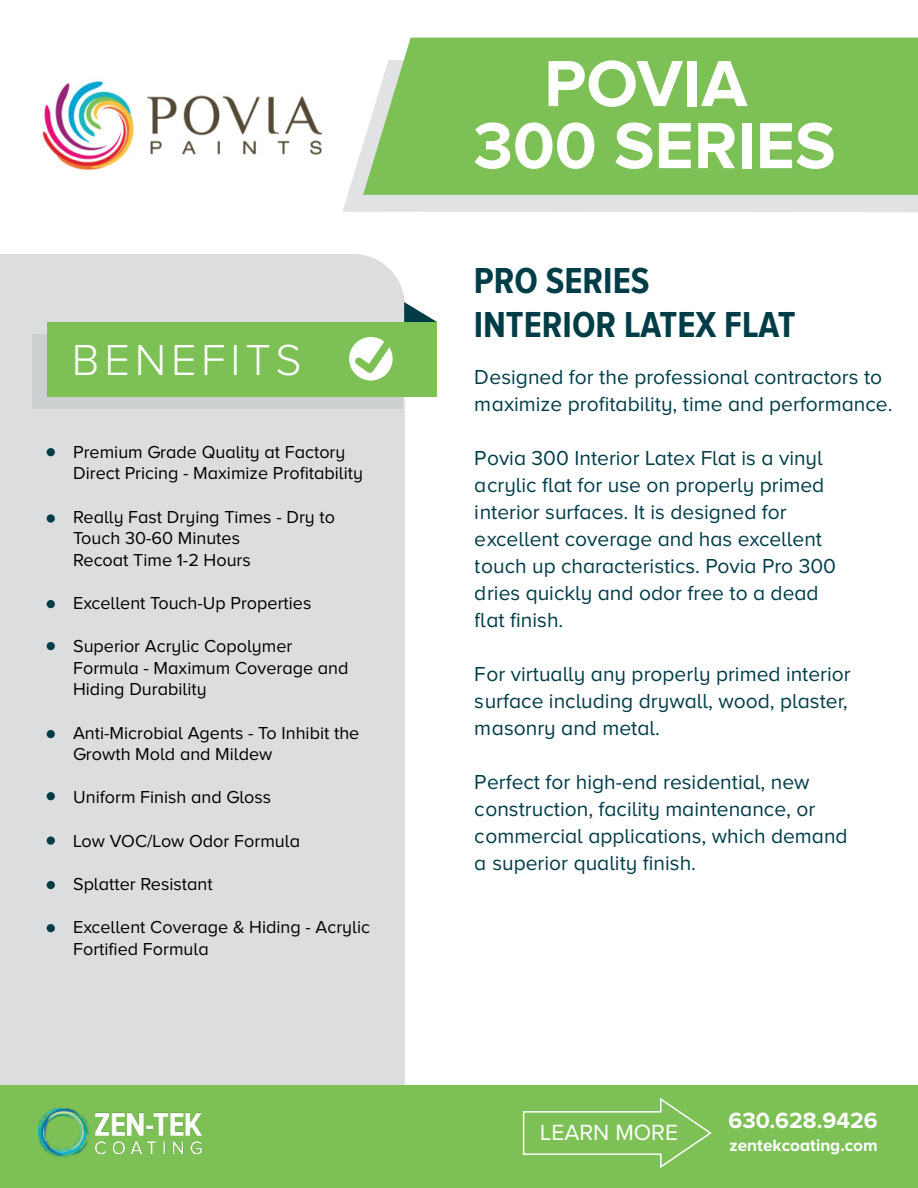
<style>
.page{position:relative;width:918px;height:1188px;background:#fff}
.page>*{position:absolute;margin:0;border:0;box-sizing:border-box;transform-origin:0 0}
.t1{font:700 67.5px/62.1px "Proxima Nova A";color:#fff;text-align:center}
.t2{font:300 45px "Proxima Nova A";letter-spacing:.11em;color:#fff}
.t3{font:700 37.5px/43.5px "Proxima Nova A Cond";color:#003d47}
.t4{font:700 22.8px "Proxima Nova A";color:#fff}
.t5{font:22.8px "Proxima Nova A";color:#fff}
.t6{font:21px/27px "Proxima Nova A";color:#003d47}
.t7{font:18px/21.6px "Proxima Nova A";color:#000}
.t8{font:700 17.1px "Proxima Nova A";color:#fff}
</style>
<div class="page">
<img style="left:42px;top:81px;width:281px;height:90px">
<div style="left:342px;top:145px;width:576px;height:67px;background:#e1e2e3"></div>
<div style="left:363px;top:38px;width:555px;height:157px;background:#7dc156"></div>
<div style="left:0;top:254px;width:405px;height:832px;background:#dbdddf"></div>
<div style="left:32px;top:334px;width:371px;height:75px;background:#cdd0d1"></div>
<div style="left:47px;top:322px;width:390px;height:75px;background:#7dc156"></div>
<div style="left:0;top:1086px;width:918px;height:102px;background:#7dc156"></div>
<svg style="left:348px;top:302px;width:89px;height:78px"></svg>
<svg style="left:522px;top:1098px;width:190px;height:70px"></svg>
<img style="left:39px;top:1107px;width:164px;height:51px">
<div style="left:47px;top:448px;width:8px;height:8px;background:#003d47;border-radius:50%"></div>
<div style="left:47px;top:514px;width:8px;height:9px;background:#003d47;border-radius:50%"></div>
<div style="left:47px;top:600px;width:8px;height:8px;background:#003d47;border-radius:50%"></div>
<div style="left:47px;top:730px;width:8px;height:8px;background:#003d47;border-radius:50%"></div>
<div style="left:47px;top:642px;width:8px;height:8px;background:#003d47;border-radius:50%"></div>
<div style="left:47px;top:792px;width:8px;height:8px;background:#003d47;border-radius:50%"></div>
<div style="left:47px;top:881px;width:8px;height:8px;background:#003d47;border-radius:50%"></div>
<div style="left:47px;top:836px;width:8px;height:9px;background:#003d47;border-radius:50%"></div>
<div style="left:47px;top:924px;width:8px;height:8px;background:#003d47;border-radius:50%"></div>
<h2 class="t2" style="left:72px;top:335px;width:231px">BENEFITS</h2>
<p class="t7" style="left:73px;top:441px;width:291px">Premium Grade Quality at Factory<br>Direct Pricing - Maximize Profitability</p>
<p class="t7" style="left:73px;top:506px;width:264px">Really Fast Drying Times - Dry to<br>Touch 30-60 Minutes<br>Recoat Time 1-2 Hours</p>
<p class="t7" style="left:73px;top:592px;width:240px">Excellent Touch-Up Properties</p>
<p class="t7" style="left:73px;top:635px;width:277px">Superior Acrylic Copolymer<br>Formula - Maximum Coverage and<br>Hiding Durability</p>
<p class="t7" style="left:73px;top:722px;width:288px">Anti-Microbial Agents - To Inhibit the<br>Growth Mold and Mildew</p>
<p class="t7" style="left:73px;top:786px;width:200px">Uniform Finish and Gloss</p>
<p class="t7" style="left:73px;top:830px;width:228px">Low VOC/Low Odor Formula</p>
<p class="t7" style="left:73px;top:873px;width:141px">Splatter Resistant</p>
<p class="t7" style="left:73px;top:916px;width:298px">Excellent Coverage &amp; Hiding - Acrylic<br>Fortified Formula</p>
<h1 class="t1" style="left:473px;top:51px;width:364px">POVIA<br>300 SERIES</h1>
<h3 class="t3" style="left:474px;top:258px;width:323px">PRO SERIES<br>INTERIOR LATEX FLAT</h3>
<p class="t6" style="left:475px;top:363px;width:419px">Designed for the professional contractors to maximize profitability, time and performance.</p>
<p class="t6" style="left:475px;top:444px;width:363px">Povia 300 Interior Latex Flat is a vinyl acrylic flat for use on properly primed interior surfaces. It is designed for excellent coverage and has excellent touch up characteristics. Povia Pro 300 dries quickly and odor free to a dead flat finish.</p>
<p class="t6" style="left:475px;top:660px;width:377px">For virtually any properly primed interior surface including drywall, wood, plaster, masonry and metal.</p>
<p class="t6" style="left:475px;top:768px;width:374px">Perfect for high-end residential, new construction, facility maintenance, or commercial applications, which demand a superior quality finish.</p>
<p class="t5" style="left:540px;top:1120px;width:140px">LEARN MORE</p>
<p class="t4" style="left:728px;top:1108px;width:151px">630.628.9426</p>
<p class="t8" style="left:730px;top:1136px;width:150px">zentekcoating.com</p>
</div>
